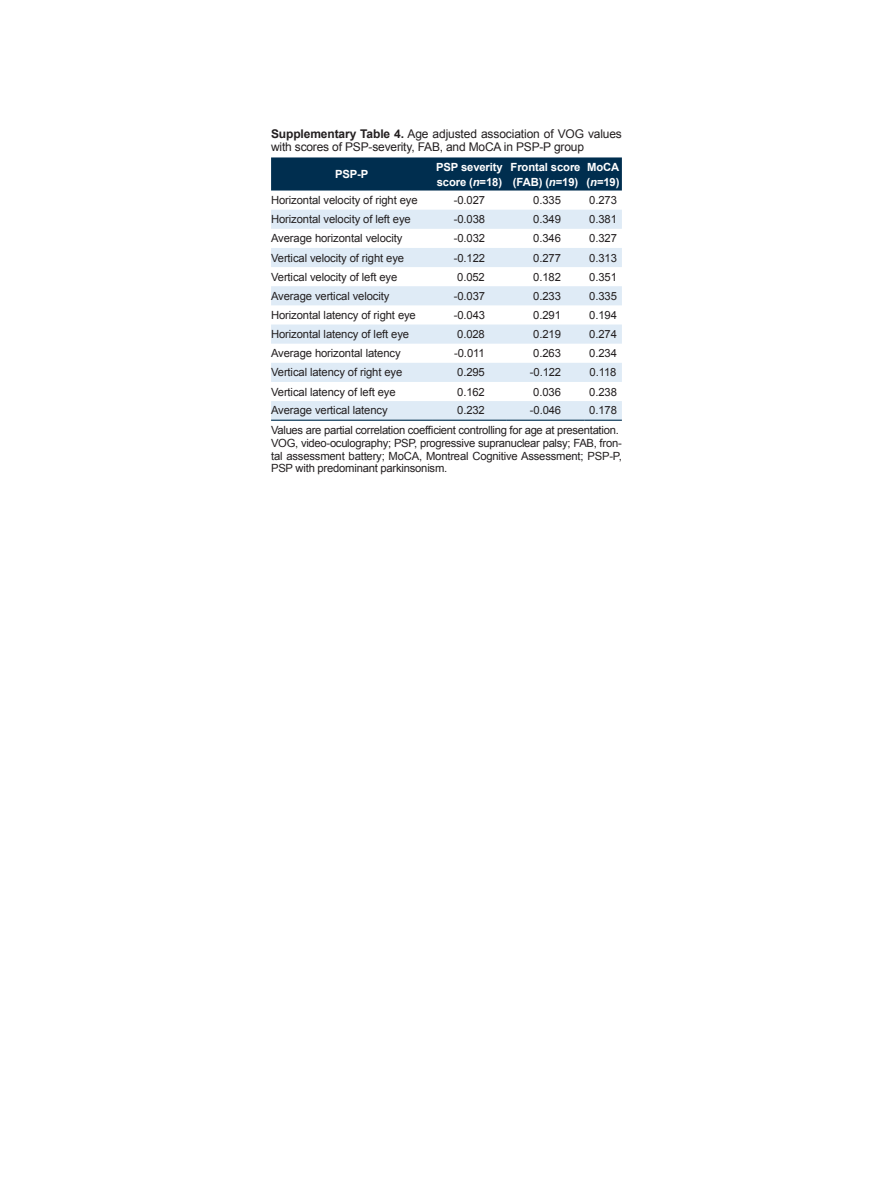
<style>
.page{position:relative;width:893px;height:1191px;background:#fff}
.page>*{position:absolute;margin:0;border:0;box-sizing:border-box;transform-origin:0 0}
.표제목{font:12px/12.8px "Arial";letter-spacing:-.015em;color:#231f20}
.표본문{font:11.25px "Arial";letter-spacing:-.01em;color:#231f20}
.표설명{font:11.25px/12.8px "Arial";letter-spacing:-.025em;color:#231f20;text-align:justify}
.표본문-2{font:700 11.25px/15px "Arial";letter-spacing:-.01em;color:#fff}
.s1{font-weight:700}
.s2{font-style:italic}
</style>
<div class="page">
<div style="left:271px;top:157px;width:351px;height:33px;background:#002e4f"></div>
<svg style="left:271px;top:210px;width:351px;height:210px;fill:#dfebf6"></svg>
<hr style="left:271px;top:420px;width:161px;height:1px;background:#002e4f">
<hr style="left:432px;top:420px;width:75px;height:1px;background:#002e4f">
<hr style="left:507px;top:420px;width:77px;height:1px;background:#002e4f">
<hr style="left:584px;top:420px;width:38px;height:1px;background:#002e4f">
<p class="표제목" style="left:271px;top:127px;width:352px"><span class="s1">Supplementary Table 4.</span> Age adjusted association of VOG values with scores of PSP-severity, FAB, and MoCA in PSP-P group</p>
<p class="표본문-2" style="left:335px;top:167px;width:35px">PSP-P</p>
<p class="표본문-2" style="left:436px;top:159px;width:68px">PSP severity score (<span class="s2">n</span>=18)</p>
<p class="표본문-2" style="left:511px;top:159px;width:71px">Frontal score (FAB) (<span class="s2">n</span>=19)</p>
<p class="표본문-2" style="left:587px;top:159px;width:34px">MoCA (<span class="s2">n</span>=19)</p>
<p class="표본문" style="left:271px;top:192px;width:148px">Horizontal velocity of right eye</p>
<p class="표본문" style="left:454px;top:192px;width:33px">-0.027</p>
<p class="표본문" style="left:533px;top:192px;width:29px">0.335</p>
<p class="표본문" style="left:589px;top:192px;width:29px">0.273</p>
<p class="표본문" style="left:271px;top:212px;width:141px">Horizontal velocity of left eye</p>
<p class="표본문" style="left:454px;top:212px;width:33px">-0.038</p>
<p class="표본문" style="left:533px;top:212px;width:29px">0.349</p>
<p class="표본문" style="left:589px;top:212px;width:29px">0.381</p>
<p class="표본문" style="left:271px;top:231px;width:133px">Average horizontal velocity</p>
<p class="표본문" style="left:454px;top:231px;width:33px">-0.032</p>
<p class="표본문" style="left:533px;top:231px;width:29px">0.346</p>
<p class="표본문" style="left:589px;top:231px;width:29px">0.327</p>
<p class="표본문" style="left:271px;top:250px;width:135px">Vertical velocity of right eye</p>
<p class="표본문" style="left:454px;top:250px;width:33px">-0.122</p>
<p class="표본문" style="left:533px;top:250px;width:29px">0.277</p>
<p class="표본문" style="left:589px;top:250px;width:29px">0.313</p>
<p class="표본문" style="left:271px;top:269px;width:128px">Vertical velocity of left eye</p>
<p class="표본문" style="left:457px;top:269px;width:29px">0.052</p>
<p class="표본문" style="left:533px;top:269px;width:29px">0.182</p>
<p class="표본문" style="left:589px;top:269px;width:29px">0.351</p>
<p class="표본문" style="left:271px;top:288px;width:120px">Average vertical velocity</p>
<p class="표본문" style="left:454px;top:288px;width:33px">-0.037</p>
<p class="표본문" style="left:533px;top:288px;width:29px">0.233</p>
<p class="표본문" style="left:589px;top:288px;width:29px">0.335</p>
<p class="표본문" style="left:271px;top:308px;width:146px">Horizontal latency of right eye</p>
<p class="표본문" style="left:454px;top:308px;width:33px">-0.043</p>
<p class="표본문" style="left:533px;top:308px;width:29px">0.291</p>
<p class="표본문" style="left:589px;top:308px;width:29px">0.194</p>
<p class="표본문" style="left:271px;top:327px;width:140px">Horizontal latency of left eye</p>
<p class="표본문" style="left:457px;top:327px;width:29px">0.028</p>
<p class="표본문" style="left:533px;top:327px;width:29px">0.219</p>
<p class="표본문" style="left:589px;top:327px;width:29px">0.274</p>
<p class="표본문" style="left:271px;top:346px;width:131px">Average horizontal latency</p>
<p class="표본문" style="left:454px;top:346px;width:32px">-0.011</p>
<p class="표본문" style="left:533px;top:346px;width:29px">0.263</p>
<p class="표본문" style="left:589px;top:346px;width:29px">0.234</p>
<p class="표본문" style="left:271px;top:365px;width:133px">Vertical latency of right eye</p>
<p class="표본문" style="left:457px;top:365px;width:29px">0.295</p>
<p class="표본문" style="left:530px;top:365px;width:33px">-0.122</p>
<p class="표본문" style="left:590px;top:365px;width:28px">0.118</p>
<p class="표본문" style="left:271px;top:384px;width:126px">Vertical latency of left eye</p>
<p class="표본문" style="left:457px;top:384px;width:29px">0.162</p>
<p class="표본문" style="left:533px;top:384px;width:29px">0.036</p>
<p class="표본문" style="left:589px;top:384px;width:29px">0.238</p>
<p class="표본문" style="left:271px;top:403px;width:118px">Average vertical latency</p>
<p class="표본문" style="left:457px;top:403px;width:29px">0.232</p>
<p class="표본문" style="left:530px;top:403px;width:33px">-0.046</p>
<p class="표본문" style="left:589px;top:403px;width:29px">0.178</p>
<p class="표설명" style="left:271px;top:424px;width:349px">Values are partial correlation coefficient controlling for age at presentation.</p>
<p class="표설명" style="left:271px;top:437px;width:352px">VOG, video-oculography; PSP, progressive supranuclear palsy; FAB, fron&shy;tal assessment battery; MoCA, Montreal Cognitive Assessment; PSP-P, PSP with predominant parkinsonism.</p>
</div>
